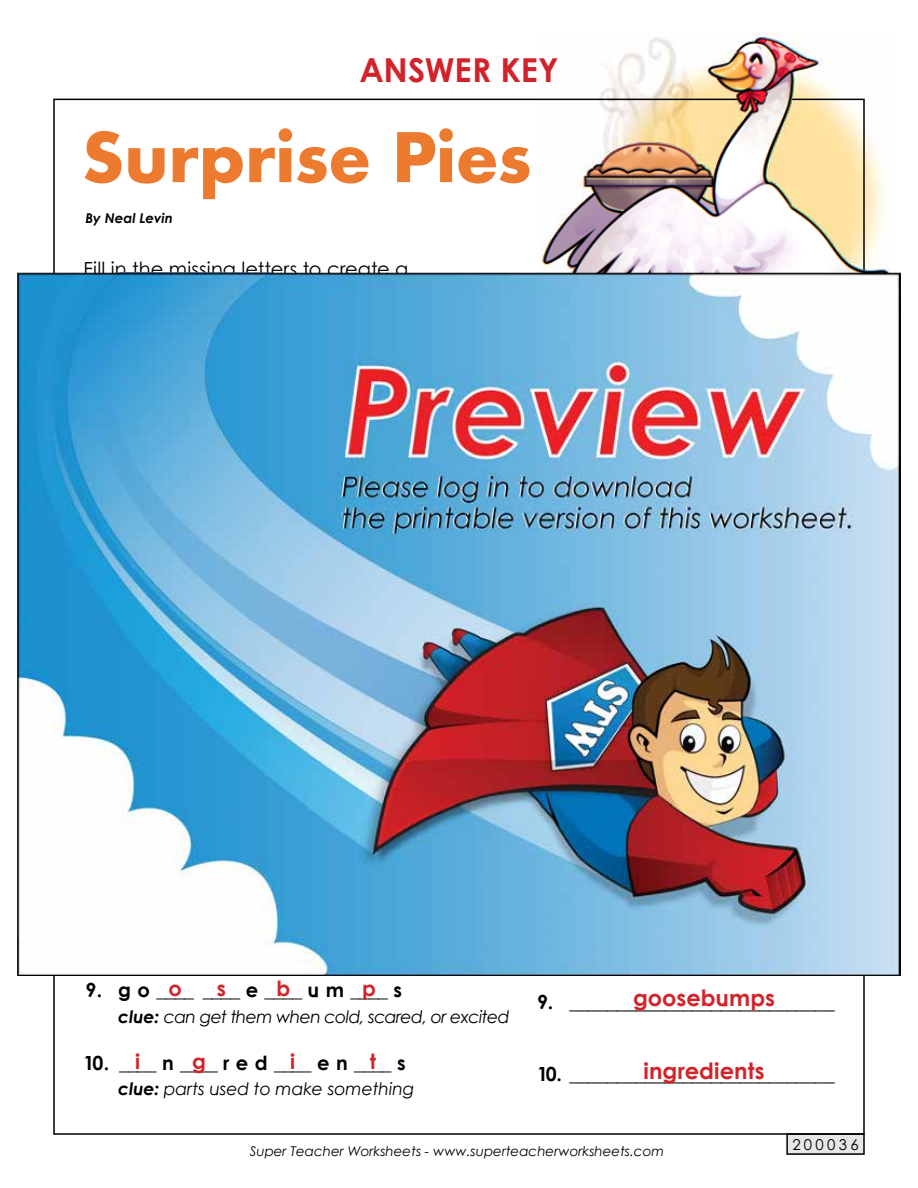
<style>
.page{position:relative;width:918px;height:1188px;background:#fff}
.page>*{position:absolute;margin:0;border:0;box-sizing:border-box;transform-origin:0 0}
.t1{font:700 75px "Aharoni";letter-spacing:-.005em;color:#ec7a2f}
.t2{font:700 33px "Century Gothic 2";letter-spacing:-.005em;color:#d2232a}
.t3{font:700 22.5px "Century STW4";color:#d2232a}
.t4{font:700 21px "Century STW4";color:#d2232a}
.t5{font:19.5px "Century STW4";letter-spacing:.005em;color:#000}
.t6{font:700 19.5px "Century STW4";color:#000}
.t7{font:italic 17.25px "Century STW4";letter-spacing:-.035em;color:#000}
.t8{font:italic 17.25px "Century STW4";letter-spacing:-.005em;color:#000}
.t9{font:15px "Century STW4";letter-spacing:.22em;color:#000}
.t10{font:italic 13.5px "Century Gothic 2";color:#000}
.t11{font:italic 700 13.5px "Century STW3";color:#000}
.s1{font-weight:700}
</style>
<div class="page">
<img style="left:539px;top:33px;width:351px;height:239px">
<div style="left:787px;top:1134px;width:77px;height:20px;background:#e6e7e8"></div>
<div style="left:786px;top:1133px;width:79px;height:22px;border:2px solid #000"></div>
<img style="left:17px;top:272px;width:884px;height:704px">
<h2 class="t2" style="left:359px;top:45px;width:201px">ANSWER KEY</h2>
<h1 class="t1" style="left:82px;top:127px;width:451px">Surprise Pies</h1>
<p class="t11" style="left:85px;top:207px;width:89px">By Neal Levin</p>
<p class="t5" style="left:83px;top:255px;width:327px">Fill in the missing letters to create a</p>
<p class="t4" style="left:169px;top:973px;width:15px">o</p>
<p class="t4" style="left:217px;top:973px;width:11px">s</p>
<p class="t4" style="left:276px;top:973px;width:15px">b</p>
<p class="t4" style="left:362px;top:973px;width:15px">p</p>
<p class="t6" style="left:86px;top:975px;width:318px">9. g o ____ ____ e ____ u m ____ s</p>
<p class="t7" style="left:118px;top:1004px;width:393px"><span class="s1">clue:</span> can get them when cold, scared, or excited</p>
<p class="t6" style="left:83px;top:1048px;width:324px">10. ____ n ____ r e d ____ e n ____ s</p>
<p class="t8" style="left:118px;top:1077px;width:298px"><span class="s1">clue:</span> parts used to make something</p>
<p class="t4" style="left:135px;top:1045px;width:7px">i</p>
<p class="t4" style="left:192px;top:1045px;width:15px">g</p>
<p class="t4" style="left:290px;top:1045px;width:7px">i</p>
<p class="t4" style="left:370px;top:1045px;width:8px">t</p>
<p class="t3" style="left:633px;top:981px;width:144px">goosebumps</p>
<p class="t5" style="left:537px;top:988px;width:299px"><span class="s1">9.</span> ____________________________</p>
<p class="t3" style="left:643px;top:1053px;width:123px">ingredients</p>
<p class="t5" style="left:537px;top:1060px;width:299px"><span class="s1">10.</span> ____________________________</p>
<p class="t10" style="left:250px;top:1142px;width:416px">Super Teacher Worksheets - www.superteacherworksheets.com</p>
<p class="t9" style="left:792px;top:1134px;width:68px">200036</p>
</div>
